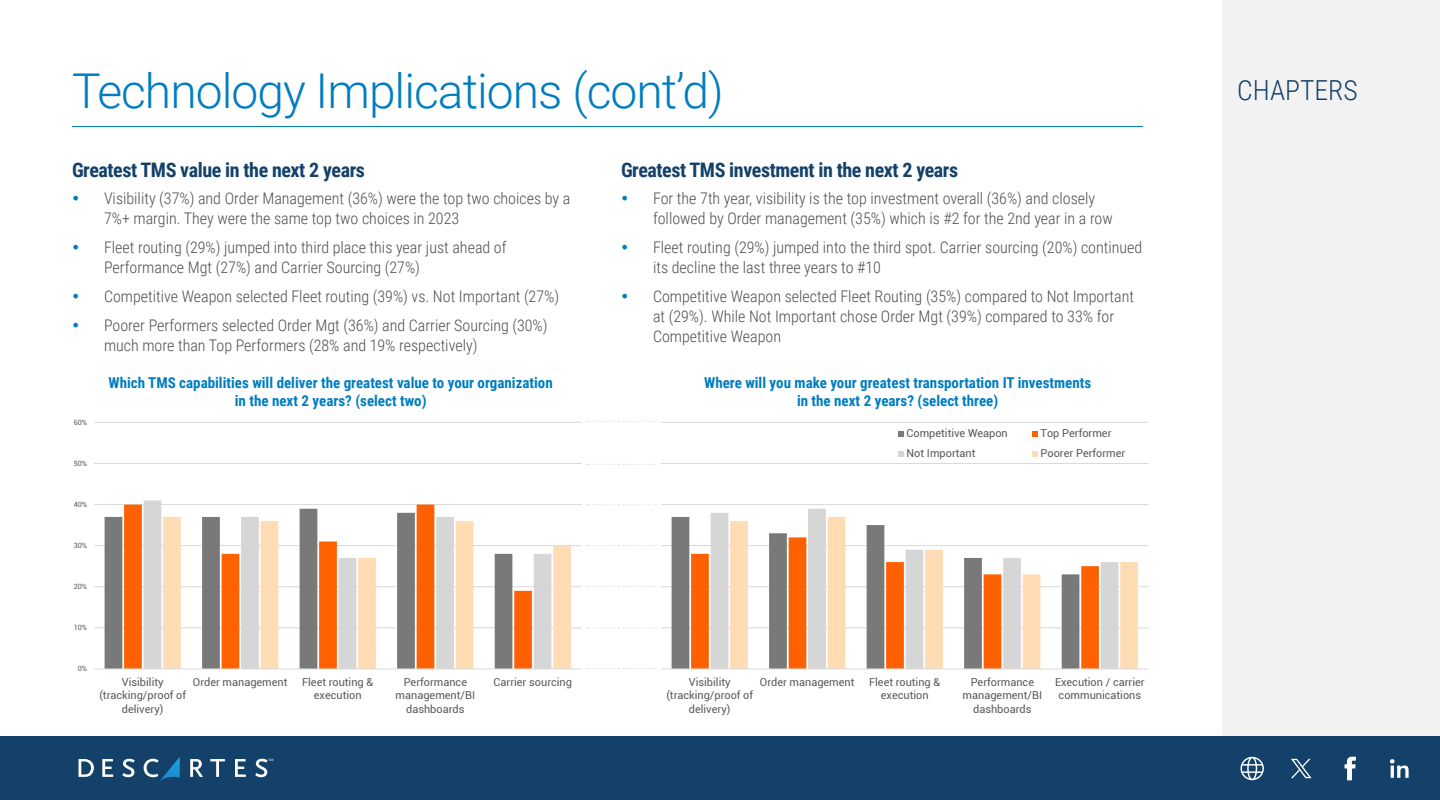
<style>
.page{position:relative;width:1440px;height:800px;background:#fff}
.page>*{position:absolute;margin:0;border:0;box-sizing:border-box;transform-origin:0 0}
.Heads{font:300 48px "Roboto";letter-spacing:-.02em;color:#007dc0}
.t1{font:300 27.6px "Roboto Condensed";color:#134169}
.Small_Subheads{font:700 20px "Roboto Condensed";letter-spacing:-.02em;color:#134169}
.t2{font:300 16px/20px "Roboto Condensed";color:#4e4e4d}
.Chart_Text_2{font:700 15px/18px "Roboto Condensed";color:#007dc0;text-align:center}
.t3{font:10.9px/13.1px "Roboto";color:#595959;text-align:center}
.t4{font:7.3px "Roboto";letter-spacing:.005em;color:#595959}
</style>
<div class="page">
<div style="left:1223px;top:0;width:217px;height:740px;background:#f2f2f2"></div>
<div style="left:0;top:737px;width:1440px;height:63px;background:#134169"></div>
<svg style="left:1241px;top:757px;width:23px;height:23px"></svg>
<svg style="left:1291px;top:759px;width:21px;height:19px"></svg>
<svg style="left:1345px;top:757px;width:11px;height:23px"></svg>
<svg style="left:1390px;top:759px;width:19px;height:19px"></svg>
<svg style="left:102px;top:759px;width:11px;height:18px"></svg>
<svg style="left:122px;top:759px;width:13px;height:18px"></svg>
<svg style="left:144px;top:757px;width:36px;height:24px"></svg>
<svg style="left:79px;top:759px;width:15px;height:18px"></svg>
<svg style="left:190px;top:759px;width:13px;height:18px"></svg>
<svg style="left:210px;top:759px;width:15px;height:18px"></svg>
<svg style="left:235px;top:759px;width:11px;height:18px"></svg>
<svg style="left:255px;top:759px;width:18px;height:18px"></svg>
<hr style="left:94px;top:628px;width:488px;height:1px;background:#d9d9d9">
<hr style="left:94px;top:586px;width:488px;height:1px;background:#d9d9d9">
<hr style="left:94px;top:545px;width:488px;height:1px;background:#d9d9d9">
<hr style="left:94px;top:504px;width:488px;height:1px;background:#d9d9d9">
<hr style="left:94px;top:463px;width:488px;height:1px;background:#d9d9d9">
<hr style="left:94px;top:422px;width:488px;height:1px;background:#d9d9d9">
<svg style="left:105px;top:517px;width:19px;height:152px;background:#848484"></svg>
<svg style="left:124px;top:505px;width:20px;height:164px;background:#fd721c"></svg>
<svg style="left:144px;top:500px;width:291px;height:169px"></svg>
<svg style="left:163px;top:517px;width:408px;height:152px"></svg>
<hr style="left:94px;top:669px;width:488px;height:1px;background:#d9d9d9">
<hr style="left:661px;top:628px;width:488px;height:1px;background:#d9d9d9">
<hr style="left:661px;top:586px;width:488px;height:1px;background:#d9d9d9">
<hr style="left:661px;top:545px;width:488px;height:1px;background:#d9d9d9">
<hr style="left:661px;top:504px;width:488px;height:1px;background:#d9d9d9">
<hr style="left:661px;top:463px;width:488px;height:1px;background:#d9d9d9">
<hr style="left:661px;top:422px;width:488px;height:1px;background:#d9d9d9">
<svg style="left:672px;top:517px;width:39px;height:152px;fill:#797979"></svg>
<svg style="left:691px;top:537px;width:20px;height:132px;fill:#ff6100"></svg>
<svg style="left:711px;top:509px;width:115px;height:160px;fill:#d6d6d6"></svg>
<svg style="left:730px;top:517px;width:408px;height:152px"></svg>
<hr style="left:661px;top:669px;width:488px;height:1px;background:#d9d9d9">
<svg style="left:898px;top:431px;width:6px;height:6px"></svg>
<svg style="left:1032px;top:431px;width:6px;height:6px"></svg>
<svg style="left:898px;top:451px;width:6px;height:6px"></svg>
<svg style="left:1032px;top:451px;width:6px;height:6px"></svg>
<hr style="left:72px;top:126px;width:1071px;height:1px;background:#007dc0">
<svg style="left:586px;top:421px;width:70px;height:1px"></svg>
<svg style="left:586px;top:464px;width:70px;height:1px"></svg>
<svg style="left:586px;top:504px;width:70px;height:1px"></svg>
<svg style="left:586px;top:545px;width:70px;height:1px"></svg>
<svg style="left:586px;top:586px;width:70px;height:1px"></svg>
<svg style="left:586px;top:627px;width:70px;height:2px"></svg>
<svg style="left:586px;top:668px;width:70px;height:1px"></svg>
<p class="Heads" style="left:72px;top:57px;width:653px">Technology Implications (cont’d)</p>
<p class="Small_Subheads" style="left:72px;top:156px;width:295px">Greatest TMS value in the next 2 years</p>
<p class="t2" style="left:104px;top:188px;width:468px">Visibility (37%) and Order Management (36%) were the top two choices by a<br>7%+ margin. They were the same top two choices in 2023</p>
<p class="t2" style="left:104px;top:237px;width:404px">Fleet routing (29%) jumped into third place this year just ahead of<br>Performance Mgt (27%) and Carrier Sourcing (27%)</p>
<p class="t2" style="left:104px;top:286px;width:457px">Competitive Weapon selected Fleet routing (39%) vs. Not Important (27%)</p>
<p class="t2" style="left:104px;top:315px;width:445px">Poorer Performers selected Order Mgt (36%) and Carrier Sourcing (30%) much more than Top Performers (28% and 19% respectively)</p>
<p class="Small_Subheads" style="left:621px;top:156px;width:339px">Greatest TMS investment in the next 2 years</p>
<p class="t2" style="left:653px;top:188px;width:461px">For the 7th year, visibility is the top investment overall (36%) and closely followed by Order management (35%) which is #2 for the 2nd year in a row</p>
<p class="t2" style="left:653px;top:237px;width:491px">Fleet routing (29%) jumped into the third spot. Carrier sourcing (20%) continued its decline the last three years to #10</p>
<p class="t2" style="left:653px;top:286px;width:483px">Competitive Weapon selected Fleet Routing (35%) compared to Not Important at (29%). While Not Important chose Order Mgt (39%) compared to 33% for<br>Competitive Weapon</p>
<p class="t4" style="left:74px;top:417px;width:15px">60%</p>
<p class="t4" style="left:74px;top:458px;width:15px">50%</p>
<p class="t4" style="left:74px;top:499px;width:15px">40%</p>
<p class="t4" style="left:74px;top:540px;width:15px">30%</p>
<p class="t4" style="left:74px;top:581px;width:15px">20%</p>
<p class="t4" style="left:74px;top:622px;width:15px">10%</p>
<p class="Chart_Text_2" style="left:109px;top:373px;width:446px">Which TMS capabilities will deliver the greatest value to your organization in the next 2 years? (select two)</p>
<p class="Chart_Text_2" style="left:704px;top:373px;width:389px">Where will you make your greatest transportation IT investments in the next 2 years? (select three)</p>
<p class="t3" style="left:907px;top:426px;width:103px">Competitive Weapon</p>
<p class="t3" style="left:1041px;top:426px;width:72px">Top Performer</p>
<p class="t3" style="left:907px;top:446px;width:70px">Not Important</p>
<p class="t3" style="left:1041px;top:446px;width:86px">Poorer Performer</p>
<p class="t4" style="left:78px;top:663px;width:11px">0%</p>
<p class="t3" style="left:99px;top:676px;width:88px">Visibility (tracking/proof of delivery)</p>
<p class="t3" style="left:193px;top:676px;width:96px">Order management</p>
<p class="t3" style="left:302px;top:676px;width:73px">Fleet routing &amp; execution</p>
<p class="t3" style="left:396px;top:676px;width:81px">Performance management/BI dashboards</p>
<p class="t3" style="left:494px;top:675px;width:80px">Carrier sourcing</p>
<p class="t3" style="left:666px;top:676px;width:88px">Visibility (tracking/proof of delivery)</p>
<p class="t3" style="left:760px;top:676px;width:96px">Order management</p>
<p class="t3" style="left:869px;top:676px;width:73px">Fleet routing &amp; execution</p>
<p class="t3" style="left:963px;top:676px;width:81px">Performance management/BI dashboards</p>
<p class="t3" style="left:1055px;top:675px;width:91px">Execution / carrier communications</p>
<h2 class="t1" style="left:1237px;top:71px;width:122px">CHAPTERS</h2>
</div>
